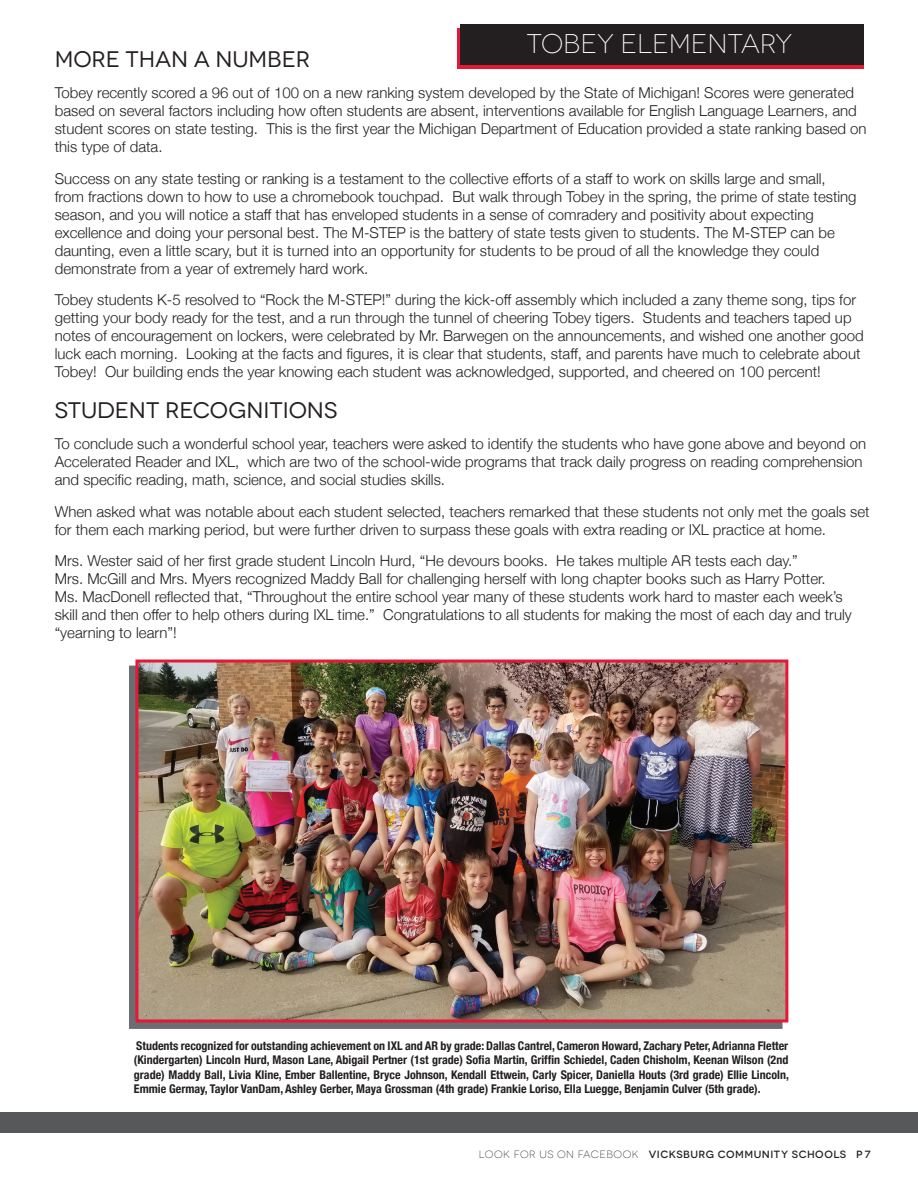
<style>
.page{position:relative;width:918px;height:1188px;background:#fff}
.page>*{position:absolute;margin:0;border:0;box-sizing:border-box;transform-origin:0 0}
.t1{font:300 27px "Novecentowide";color:#fff}
.t2{font:22.5px "Novecentowide";color:#231f20}
.t3{font:300 15px/18px "Helvetica Neue";color:#231f20}
.t4{font:700 condensed 12px/14.4px "Helvetica Neue";color:#231f20;text-align:justify}
.t5{font:500 10.5px "Novecentowide";letter-spacing:.045em;color:#231f20}
.s1{font-weight:300}
</style>
<div class="page">
<div style="left:0;top:1112px;width:918px;height:21px;background:#57585a"></div>
<svg style="left:458px;top:28px;width:406px;height:41px;background:#bd1931"></svg>
<div style="left:461px;top:24px;width:403px;height:40px;background:#231f20"></div>
<div style="left:129px;top:666px;width:653px;height:363px;background:#6c6d70"></div>
<img style="left:139px;top:664px;width:645px;height:354px">
<div style="left:135px;top:660px;width:653px;height:362px;border:3px solid #e51836"></div>
<h1 class="t1" style="left:527px;top:28px;width:267px">TOBEY ELEMENTARY</h1>
<h2 class="t2" style="left:55px;top:46px;width:257px">MORE THAN A NUMBER</h2>
<p class="t3" style="left:55px;top:83px;width:813px">Tobey recently scored a 96 out of 100 on a new ranking system developed by the State of Michigan! Scores were generated based on several factors including how often students are absent, interventions available for English Language Learners, and student scores on state testing. This is the first year the Michigan Department of Education provided a state ranking based on this type of data.</p>
<p class="t3" style="left:55px;top:169px;width:803px">Success on any state testing or ranking is a testament to the collective efforts of a staff to work on skills large and small, from fractions down to how to use a chromebook touchpad. But walk through Tobey in the spring, the prime of state testing season, and you will notice a staff that has enveloped students in a sense of comradery and positivity about expecting excellence and doing your personal best. The M-STEP is the battery of state tests given to students. The M-STEP can be daunting, even a little scary, but it is turned into an opportunity for students to be proud of all the knowledge they could demonstrate from a year of extremely hard work.</p>
<p class="t3" style="left:55px;top:290px;width:811px">Tobey students K-5 resolved to “Rock the M-STEP!” during the kick-off assembly which included a zany theme song, tips for getting your body ready for the test, and a run through the tunnel of cheering Tobey tigers. Students and teachers taped up notes of encouragement on lockers, were celebrated by Mr. Barwegen on the announcements, and wished one another good luck each morning. Looking at the facts and figures, it is clear that students, staff, and parents have much to celebrate about Tobey! Our building ends the year knowing each student was acknowledged, supported, and cheered on 100 percent!</p>
<h2 class="t2" style="left:55px;top:397px;width:284px">STUDENT RECOGNITIONS</h2>
<p class="t3" style="left:55px;top:434px;width:813px">To conclude such a wonderful school year, teachers were asked to identify the students who have gone above and beyond on<br>Accelerated Reader and IXL, which are two of the school-wide programs that track daily progress on reading comprehension and specific reading, math, science, and social studies skills.</p>
<p class="t3" style="left:55px;top:502px;width:816px">When asked what was notable about each student selected, teachers remarked that these students not only met the goals set for them each marking period, but were further driven to surpass these goals with extra reading or IXL practice at home.</p>
<p class="t3" style="left:55px;top:551px;width:799px">Mrs. Wester said of her first grade student Lincoln Hurd, “He devours books. He takes multiple AR tests each day.”<br>Mrs. McGill and Mrs. Myers recognized Maddy Ball for challenging herself with long chapter books such as Harry Potter.<br>Ms. MacDonell reflected that, “Throughout the entire school year many of these students work hard to master each week’s skill and then offer to help others during IXL time.” Congratulations to all students for making the most of each day and truly “yearning to learn”!</p>
<p class="t4" style="left:134px;top:1037px;width:656px">Students recognized for outstanding achievement on IXL and AR by grade: Dallas Cantrel, Cameron Howard, Zachary Peter, Adrianna Fletter (Kindergarten) Lincoln Hurd, Mason Lane, Abigail Pertner (1st grade) Sofia Martin, Griffin Schiedel, Caden Chisholm, Keenan Wilson (2nd grade) Maddy Ball, Livia Kline, Ember Ballentine, Bryce Johnson, Kendall Ettwein, Carly Spicer, Daniella Houts (3rd grade) Ellie Lincoln, Emmie Germay, Taylor VanDam, Ashley Gerber, Maya Grossman (4th grade) Frankie Loriso, Ella Luegge, Benjamin Culver (5th grade).</p>
<p class="t5" style="left:479px;top:1148px;width:393px"><span class="s1">LOOK FOR US ON FACEBOOK</span> VICKSBURG COMMUNITY SCHOOLS P 7</p>
</div>
